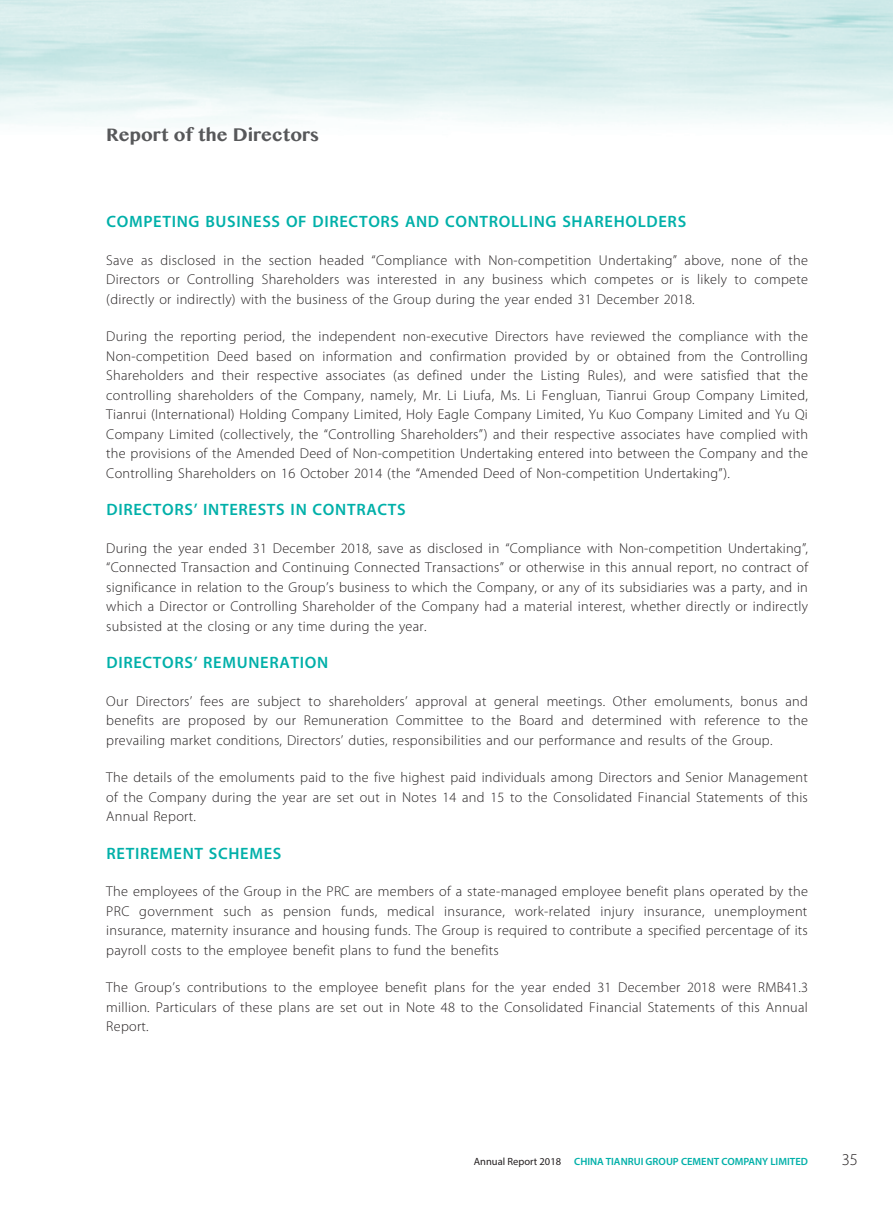
<style>
.page{position:relative;width:893px;height:1212px;background:#fff}
.page>*{position:absolute;margin:0;border:0;box-sizing:border-box;transform-origin:0 0}
.t1{font:700 18px "Myanmar MN";color:#57585a}
._03_H1{font:600 16.5px "Myriad Pro";letter-spacing:.04em;color:#00b0a9}
.t2{font:300 16.5px "Myriad Pro";color:#231f20}
._01_Body_Text{font:300 14.25px/19.5px "Myriad Pro";letter-spacing:.02em;color:#231f20;text-align:justify}
._11_P0{font:300 14.25px/19.5px "Myriad Pro";letter-spacing:.02em;color:#231f20;text-align:justify}
.t3{font:600 10.5px "Myriad Pro";color:#00b0a9}
.s1{font-weight:400;color:#231f20}
</style>
<div class="page">
<p class="t1" style="left:106px;top:124px;width:214px">Report of the Directors</p>
<p class="_03_H1" style="left:106px;top:213px;width:581px">COMPETING BUSINESS OF DIRECTORS AND CONTROLLING SHAREHOLDERS</p>
<p class="_11_P0" style="left:106px;top:251px;width:703px">Save as disclosed in the section headed “Compliance with Non-competition Undertaking” above, none of the Directors or Controlling Shareholders was interested in any business which competes or is likely to compete (directly or indirectly) with the business of the Group during the year ended 31 December 2018.</p>
<p class="_01_Body_Text" style="left:106px;top:327px;width:703px">During the reporting period, the independent non-executive Directors have reviewed the compliance with the Non-competition Deed based on information and confirmation provided by or obtained from the Controlling Shareholders and their respective associates (as defined under the Listing Rules), and were satisfied that the controlling shareholders of the Company, namely, Mr. Li Liufa, Ms. Li Fengluan, Tianrui Group Company Limited, Tianrui (International) Holding Company Limited, Holy Eagle Company Limited, Yu Kuo Company Limited and Yu Qi Company Limited (collectively, the “Controlling Shareholders”) and their respective associates have complied with the provisions of the Amended Deed of Non-competition Undertaking entered into between the Company and the Controlling Shareholders on 16 October 2014 (the “Amended Deed of Non-competition Undertaking”).</p>
<p class="_03_H1" style="left:106px;top:501px;width:301px">DIRECTORS’ INTERESTS IN CONTRACTS</p>
<p class="_01_Body_Text" style="left:106px;top:539px;width:703px">During the year ended 31 December 2018, save as disclosed in “Compliance with Non-competition Undertaking”, “Connected Transaction and Continuing Connected Transactions” or otherwise in this annual report, no contract of significance in relation to the Group’s business to which the Company, or any of its subsidiaries was a party, and in which a Director or Controlling Shareholder of the Company had a material interest, whether directly or indirectly subsisted at the closing or any time during the year.</p>
<p class="_03_H1" style="left:106px;top:654px;width:223px">DIRECTORS’ REMUNERATION</p>
<p class="_01_Body_Text" style="left:106px;top:692px;width:703px">Our Directors’ fees are subject to shareholders’ approval at general meetings. Other emoluments, bonus and benefits are proposed by our Remuneration Committee to the Board and determined with reference to the prevailing market conditions, Directors’ duties, responsibilities and our performance and results of the Group.</p>
<p class="_01_Body_Text" style="left:106px;top:768px;width:703px">The details of the emoluments paid to the five highest paid individuals among Directors and Senior Management of the Company during the year are set out in Notes 14 and 15 to the Consolidated Financial Statements of this Annual Report.</p>
<p class="_03_H1" style="left:106px;top:844px;width:177px">RETIREMENT SCHEMES</p>
<p class="_01_Body_Text" style="left:106px;top:882px;width:703px">The employees of the Group in the PRC are members of a state-managed employee benefit plans operated by the PRC government such as pension funds, medical insurance, work-related injury insurance, unemployment insurance, maternity insurance and housing funds. The Group is required to contribute a specified percentage of its payroll costs to the employee benefit plans to fund the benefits</p>
<p class="_01_Body_Text" style="left:106px;top:978px;width:703px">The Group’s contributions to the employee benefit plans for the year ended 31 December 2018 were RMB41.3 million. Particulars of these plans are set out in Note 48 to the Consolidated Financial Statements of this Annual Report.</p>
<p class="t3" style="left:474px;top:1156px;width:336px"><span class="s1">Annual Report 2018</span> CHINA TIANRUI GROUP CEMENT COMPANY LIMITED</p>
<p class="t2" style="left:842px;top:1150px;width:18px">35</p>
</div>
